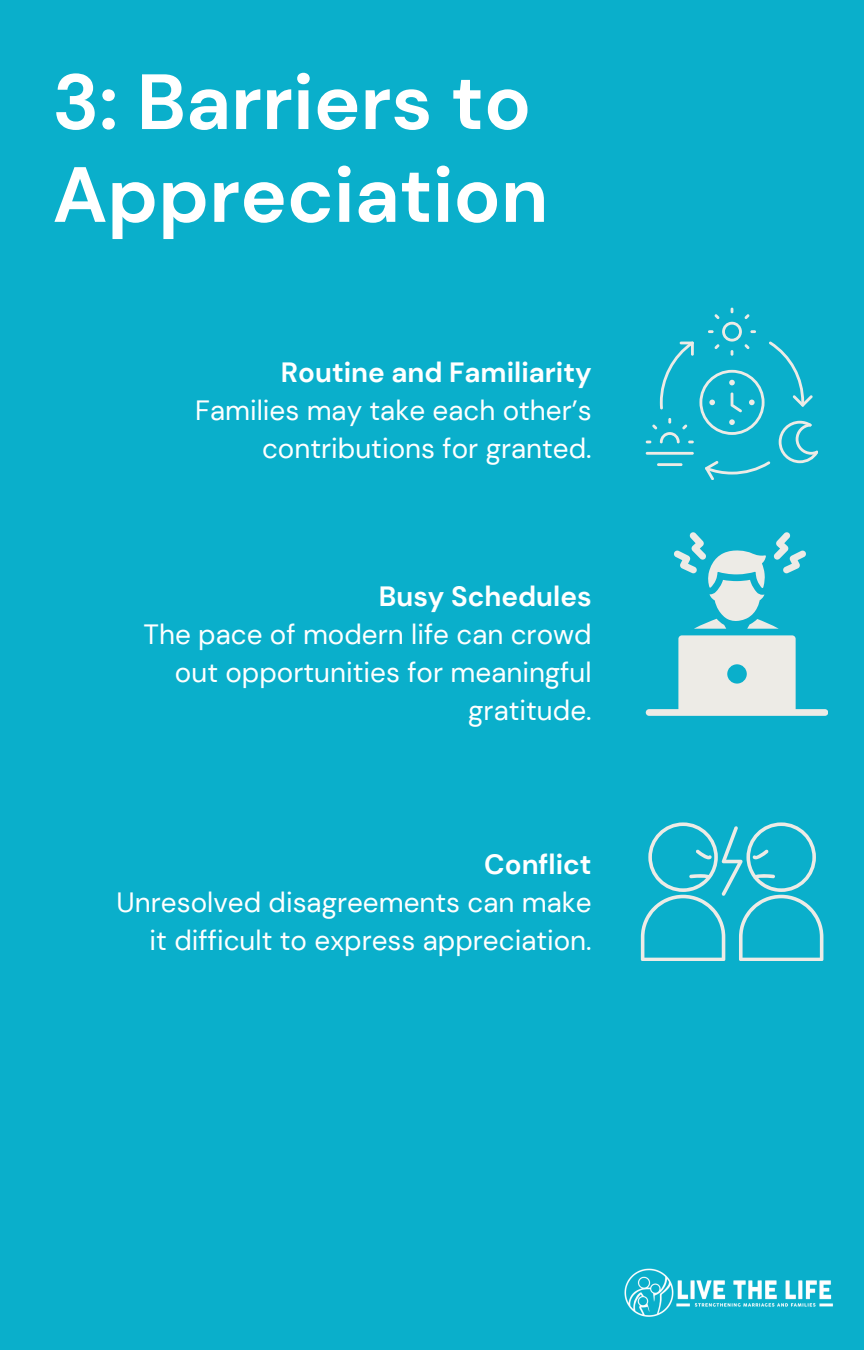
<style>
.page{position:relative;width:864px;height:1350px;background:#0aafcb}
.page>*{position:absolute;margin:0;border:0;box-sizing:border-box;transform-origin:0 0}
.t1{font:700 78.08px/92.7px "DM Sans";color:#fff}
.t2{font:27.9px/38px "DM Sans";color:#fff;text-align:right}
.t3{font:700 27.9px "DM Sans";color:#fff}
</style>
<div class="page">
<img style="left:624px;top:1268px;width:209px;height:49px">
<svg style="left:646px;top:308px;width:172px;height:172px"></svg>
<svg style="left:646px;top:635px;width:182px;height:81px"></svg>
<svg style="left:674px;top:532px;width:132px;height:97px"></svg>
<svg style="left:641px;top:822px;width:182px;height:139px"></svg>
<p class="t1" style="left:53px;top:56px;width:497px">3: Barriers to<br>Appreciation</p>
<p class="t3" style="left:281px;top:354px;width:312px">Routine and Familiarity</p>
<p class="t2" style="left:195px;top:391px;width:398px">Families may take each other’s contributions for granted.</p>
<h1 class="t3" style="left:379px;top:578px;width:214px">Busy Schedules</h1>
<p class="t2" style="left:144px;top:615px;width:450px">The pace of modern life can crowd out opportunities for meaningful gratitude.</p>
<p class="t3" style="left:484px;top:846px;width:109px">Conflict</p>
<p class="t2" style="left:117px;top:883px;width:477px">Unresolved disagreements can make it difficult to express appreciation.</p>
</div>
